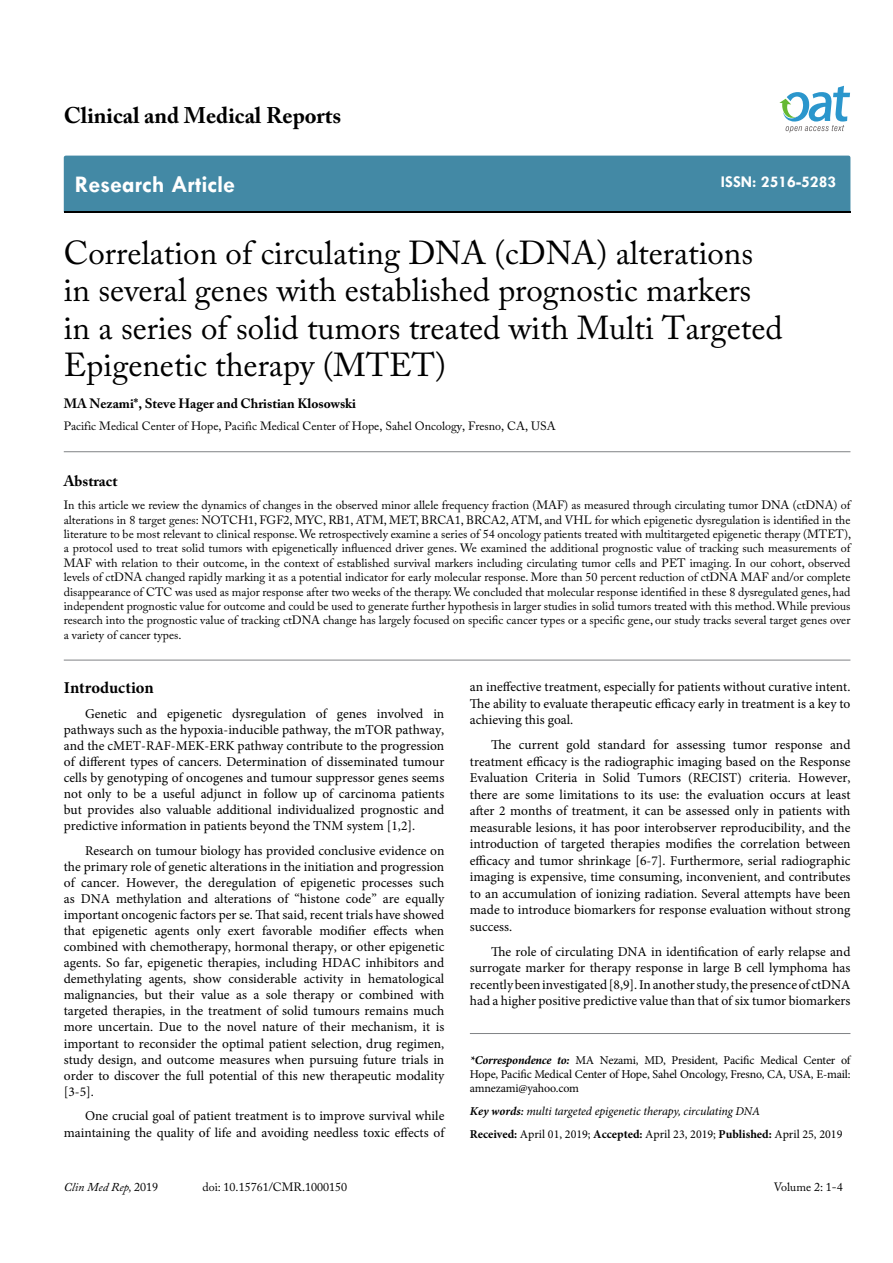
<style>
.page{position:relative;width:893px;height:1263px;background:#fff}
.page>*{position:absolute;margin:0;border:0;box-sizing:border-box;transform-origin:0 0}
.t1{font:33px/37.5px "Adobe Caslon Pro";color:#000}
.t2{font:700 24px "Tw Cen";color:#fff}
.t3{font:700 22.5px "Adobe Caslon Pro";color:#000}
.t4{font:700 16.5px "Tw Cen";color:#fff}
.t5{font:700 16.5px "Minion Pro";letter-spacing:-.005em;color:#000}
.t6{font:700 15px "Adobe Caslon Pro";color:#000}
.t7{font:13.5px/16px "Minion Pro";color:#000;text-align:justify}
.t8{font:700 13.5px "Adobe Caslon Pro";color:#000}
.t9{font:12px/14.4px "Adobe Caslon Pro";color:#000;text-align:justify}
.t10{font:12px/14.4px "Minion Pro";letter-spacing:-.015em;color:#000;text-align:justify}
.t11{font:italic 12px/23px "Minion Pro";letter-spacing:-.01em;color:#000}
.t12{font:italic 12px "Adobe Caslon Pro";color:#000}
.s1{font-weight:700;font-style:italic}
.s2{font-weight:700}
.s3{font-weight:600}
.s4{font-weight:700;font-style:normal}
.s5{font-style:normal}
</style>
<div class="page">
<div style="left:64px;top:156px;width:786px;height:56px;background:#4389a5"></div>
<svg style="left:779px;top:86px;width:71px;height:47px"></svg>
<hr style="left:64px;top:660px;width:786px;height:1px;background:#808285">
<hr style="left:64px;top:451px;width:786px;height:1px;background:#808285">
<hr style="left:470px;top:1033px;width:380px;height:1px;background:#808285">
<h3 class="t3" style="left:64px;top:102px;width:279px">Clinical and Medical Reports</h3>
<h2 class="t2" style="left:75px;top:170px;width:162px">Research Article</h2>
<p class="t4" style="left:721px;top:172px;width:117px">ISSN: 2516-5283</p>
<h1 class="t1" style="left:64px;top:233px;width:720px">Correlation of circulating DNA (cDNA) alterations in several genes with established prognostic markers in a series of solid tumors treated with Multi Targeted Epigenetic therapy (MTET)</h1>
<p class="t8" style="left:64px;top:396px;width:294px">MA Nezami*, Steve Hager and Christian Klosowski</p>
<p class="t9" style="left:64px;top:419px;width:493px">Pacific Medical Center of Hope, Pacific Medical Center of Hope, Sahel Oncology, Fresno, CA, USA</p>
<p class="t6" style="left:64px;top:472px;width:55px">Abstract</p>
<p class="t9" style="left:64px;top:498px;width:789px">In this article we review the dynamics of changes in the observed minor allele frequency fraction (MAF) as measured through circulating tumor DNA (ctDNA) of alterations in 8 target genes: NOTCH1, FGF2, MYC, RB1, ATM, MET, BRCA1, BRCA2, ATM, and VHL for which epigenetic dysregulation is identified in the literature to be most relevant to clinical response. We retrospectively examine a series of 54 oncology patients treated with multitargeted epigenetic therapy (MTET), a protocol used to treat solid tumors with epigenetically influenced driver genes. We examined the additional prognostic value of tracking such measurements of MAF with relation to their outcome, in the context of established survival markers including circulating tumor cells and PET imaging. In our cohort, observed levels of ctDNA changed rapidly marking it as a potential indicator for early molecular response. More than 50 percent reduction of ctDNA MAF and/or complete disappearance of CTC was used as major response after two weeks of the therapy. We concluded that molecular response identified in these 8 dysregulated genes, had independent prognostic value for outcome and could be used to generate further hypothesis in larger studies in solid tumors treated with this method. While previous research into the prognostic value of tracking ctDNA change has largely focused on specific cancer types or a specific gene, our study tracks several target genes over a variety of cancer types.</p>
<p class="t5" style="left:64px;top:676px;width:91px">Introduction</p>
<p class="t7" style="left:64px;top:706px;width:382px;text-indent:21px">Genetic and epigenetic dysregulation of genes involved in pathways such as the hypoxia-inducible pathway, the mTOR pathway, and the cMET-RAF-MEK-ERK pathway contribute to the progression of different types of cancers. Determination of disseminated tumour cells by genotyping of oncogenes and tumour suppressor genes seems not only to be a useful adjunct in follow up of carcinoma patients but provides also valuable additional individualized prognostic and predictive information in patients beyond the TNM system [1,2].</p>
<p class="t7" style="left:64px;top:843px;width:382px;text-indent:21px">Research on tumour biology has provided conclusive evidence on the primary role of genetic alterations in the initiation and progression of cancer. However, the deregulation of epigenetic processes such as DNA methylation and alterations of “histone code” are equally important oncogenic factors per se. That said, recent trials have showed that epigenetic agents only exert favorable modifier effects when combined with chemotherapy, hormonal therapy, or other epigenetic agents. So far, epigenetic therapies, including HDAC inhibitors and demethylating agents, show considerable activity in hematological malignancies, but their value as a sole therapy or combined with targeted therapies, in the treatment of solid tumours remains much more uncertain. Due to the novel nature of their mechanism, it is important to reconsider the optimal patient selection, drug regimen, study design, and outcome measures when pursuing future trials in order to discover the full potential of this new therapeutic modality [3-5].</p>
<p class="t7" style="left:64px;top:1108px;width:382px;text-align:right">One crucial goal of patient treatment is to improve survival while maintaining the quality of life and avoiding needless toxic effects of</p>
<p class="t7" style="left:470px;top:679px;width:382px;line-height:16.5px">an ineffective treatment, especially for patients without curative intent.<br>The ability to evaluate therapeutic efficacy early in treatment is a key to achieving this goal.</p>
<p class="t7" style="left:470px;top:737px;width:382px;line-height:16.5px;text-indent:21px">The current gold standard for assessing tumor response and treatment efficacy is the radiographic imaging based on the Response Evaluation Criteria in Solid Tumors (RECIST) criteria. However, there are some limitations to its use: the evaluation occurs at least after 2 months of treatment, it can be assessed only in patients with measurable lesions, it has poor interobserver reproducibility, and the introduction of targeted therapies modifies the correlation between efficacy and tumor shrinkage [6-7]. Furthermore, serial radiographic imaging is expensive, time consuming, inconvenient, and contributes to an accumulation of ionizing radiation. Several attempts have been made to introduce biomarkers for response evaluation without strong success.</p>
<p class="t7" style="left:470px;top:943px;width:382px;line-height:16.5px;text-indent:21px">The role of circulating DNA in identification of early relapse and surrogate marker for therapy response in large B cell lymphoma has recently been investigated [8,9]. In another study, the presence of ctDNA had a higher positive predictive value than that of six tumor biomarkers</p>
<p class="t10" style="left:470px;top:1052px;width:382px"><span class="s1">*Correspondence to:</span> MA Nezami, MD, President, Pacific Medical Center of Hope, Pacific Medical Center of Hope, Sahel Oncology, Fresno, CA, USA, E-mail: amnezami@yahoo.com</p>
<p class="t11" style="left:470px;top:1100px;width:374px"><span class="s2">Key words</span><span class="s3">:</span> multi targeted epigenetic therapy, circulating DNA<br><span class="s4">Received:</span> <span class="s5">April 01, 2019;</span> <span class="s4">Accepted:</span> <span class="s5">April 23, 2019;</span> <span class="s4">Published:</span> <span class="s5">April 25, 2019</span></p>
<p class="t12" style="left:64px;top:1180px;width:96px">Clin Med Rep, <span class="s5">2019</span></p>
<p class="t9" style="left:202px;top:1180px;width:146px">doi: 10.15761/CMR.1000150</p>
<p class="t9" style="left:774px;top:1180px;width:71px">Volume 2: 1-4</p>
</div>
